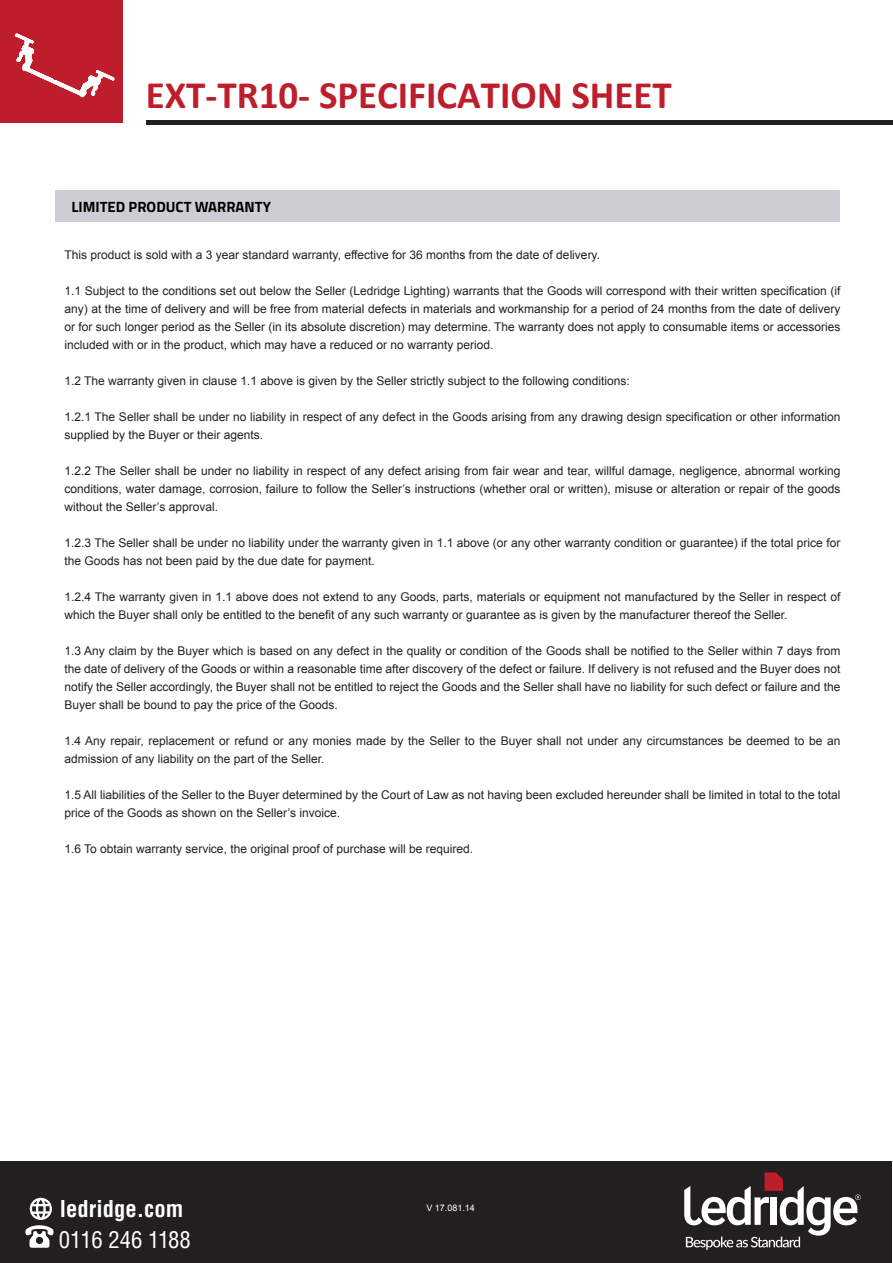
<style>
.page{position:relative;width:893px;height:1263px;background:#fff}
.page>*{position:absolute;margin:0;border:0;box-sizing:border-box;transform-origin:0 0}
.t1{font:700 39px "Calibri";color:#be1d2c}
.t2{font:700 condensed 22.65px "Helvetica";color:#fff}
.t3{font:condensed 22.65px "Helvetica";letter-spacing:-.01em;color:#fff}
.t4{font:700 14.85px "Titillium";color:#000}
.t5{font:12px/18px "Arial";color:#231f20}
.t6{font:9px "Arial";color:#fff}
</style>
<div class="page">
<div style="left:55px;top:191px;width:785px;height:31px;background:#cecdd3"></div>
<div style="left:1px;top:1px;width:122px;height:122px;background:#be1d2c"></div>
<svg style="left:15px;top:34px;width:99px;height:63px"></svg>
<hr style="left:146px;top:120px;width:747px;height:4px;background:#231f20">
<div style="left:0;top:1161px;width:891px;height:102px;background:#231f20"></div>
<svg style="left:684px;top:1172px;width:177px;height:78px"></svg>
<svg style="left:25px;top:1198px;width:29px;height:50px"></svg>
<h1 class="t1" style="left:146px;top:68px;width:528px">EXT-TR10- SPECIFICATION SHEET</h1>
<p class="t4" style="left:72px;top:195px;width:201px">LIMITED PRODUCT WARRANTY</p>
<p class="t5" style="left:64px;top:246px;width:537px">This product is sold with a 3 year standard warranty, effective for 36 months from the date of delivery.</p>
<p class="t5" style="left:64px;top:282px;width:777px;text-align:justify">1.1 Subject to the conditions set out below the Seller (Ledridge Lighting) warrants that the Goods will correspond with their written specification (if any) at the time of delivery and will be free from material defects in materials and workmanship for a period of 24 months from the date of delivery or for such longer period as the Seller (in its absolute discretion) may determine. The warranty does not apply to consumable items or accessories included with or in the product, which may have a reduced or no warranty period.</p>
<p class="t5" style="left:64px;top:372px;width:567px">1.2 The warranty given in clause 1.1 above is given by the Seller strictly subject to the following conditions:</p>
<p class="t5" style="left:64px;top:408px;width:777px">1.2.1 The Seller shall be under no liability in respect of any defect in the Goods arising from any drawing design specification or other information supplied by the Buyer or their agents.</p>
<p class="t5" style="left:64px;top:462px;width:777px;text-align:justify">1.2.2 The Seller shall be under no liability in respect of any defect arising from fair wear and tear, willful damage, negligence, abnormal working conditions, water damage, corrosion, failure to follow the Seller’s instructions (whether oral or written), misuse or alteration or repair of the goods without the Seller’s approval.</p>
<p class="t5" style="left:64px;top:534px;width:777px">1.2.3 The Seller shall be under no liability under the warranty given in 1.1 above (or any other warranty condition or guarantee) if the total price for the Goods has not been paid by the due date for payment.</p>
<p class="t5" style="left:64px;top:588px;width:777px">1.2.4 The warranty given in 1.1 above does not extend to any Goods, parts, materials or equipment not manufactured by the Seller in respect of which the Buyer shall only be entitled to the benefit of any such warranty or guarantee as is given by the manufacturer thereof the Seller.</p>
<p class="t5" style="left:64px;top:642px;width:777px;text-align:justify">1.3 Any claim by the Buyer which is based on any defect in the quality or condition of the Goods shall be notified to the Seller within 7 days from the date of delivery of the Goods or within a reasonable time after discovery of the defect or failure. If delivery is not refused and the Buyer does not notify the Seller accordingly, the Buyer shall not be entitled to reject the Goods and the Seller shall have no liability for such defect or failure and the Buyer shall be bound to pay the price of the Goods.</p>
<p class="t5" style="left:64px;top:732px;width:777px">1.4 Any repair, replacement or refund or any monies made by the Seller to the Buyer shall not under any circumstances be deemed to be an admission of any liability on the part of the Seller.</p>
<p class="t5" style="left:64px;top:786px;width:777px">1.5 All liabilities of the Seller to the Buyer determined by the Court of Law as not having been excluded hereunder shall be limited in total to the total price of the Goods as shown on the Seller’s invoice.</p>
<p class="t5" style="left:64px;top:840px;width:410px">1.6 To obtain warranty service, the original proof of purchase will be required.</p>
<h2 class="t2" style="left:60px;top:1195px;width:125px">ledridge.com</h2>
<h2 class="t3" style="left:59px;top:1225px;width:133px">0116 246 1188</h2>
<p class="t6" style="left:426px;top:1202px;width:50px">V 17.081.14</p>
</div>
